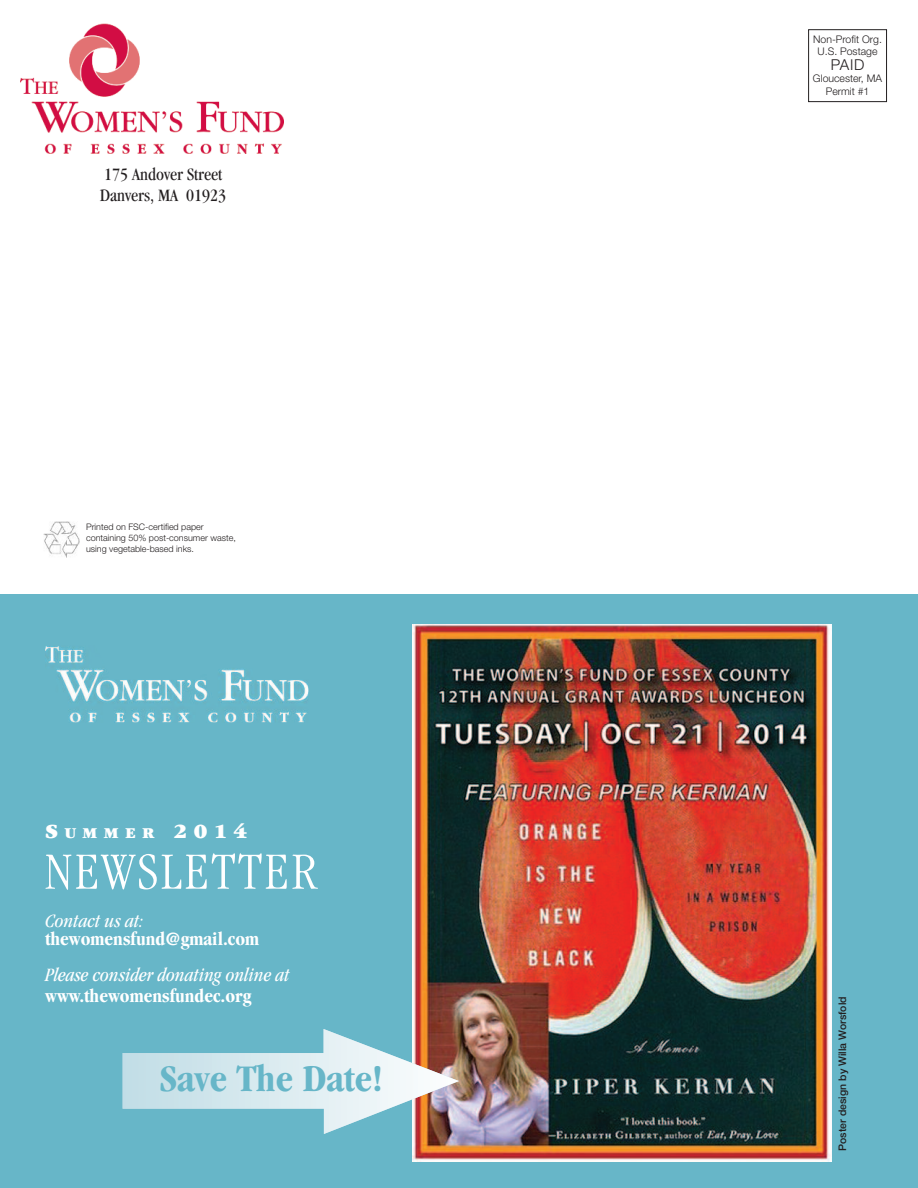
<style>
.page{position:relative;width:918px;height:1188px;background:#fff}
.page>*{position:absolute;margin:0;border:0;box-sizing:border-box;transform-origin:0 0}
.t1{font:300 condensed 54px "Garamond";letter-spacing:.05em;color:#fff}
.t2{font:700 condensed 39px "Garamond";color:#67b6c8}
.t3{font:900 21px "Garamond";color:#fff}
.t4{font:700 condensed 19.5px "Garamond";color:#fff}
.t5{font:italic condensed 19.5px "Garamond";color:#fff}
.t6{font:condensed 18px/21.6px "Garamond";color:#231f20}
.t7{font:300 15px "Helvetica Neue";color:#231f20}
.t8{font:300 10.5px/12.6px "Helvetica Neue";color:#231f20;text-align:center}
.t9{font:500 10.5px "Helvetica Neue";color:#231f20}
.t10{font:300 9px/10.8px "Helvetica Neue";color:#231f20}
.s1{font-size:15.75px}
</style>
<div class="page">
<div style="left:0;top:594px;width:918px;height:594px;background:#67b6c8"></div>
<img style="left:20px;top:24px;width:264px;height:130px">
<img style="left:43px;top:522px;width:37px;height:35px">
<img style="left:412px;top:624px;width:419px;height:538px">
<svg style="left:123px;top:1029px;width:336px;height:105px"></svg>
<div style="left:808px;top:29px;width:79px;height:73px;border:1px solid #231f20"></div>
<img style="left:45px;top:646px;width:263px;height:77px">
<h3 class="t6" style="left:100px;top:164px;width:127px">175 Andover Street<br>Danvers, MA 01923</h3>
<p class="t10" style="left:86px;top:523px;width:151px">Printed on FSC-certified paper containing 50% post-consumer waste, using vegetable-based inks.</p>
<h3 class="t3" style="left:45px;top:824px;width:204px">S<span class="s1">UMMER</span> 2014</h3>
<h1 class="t1" style="left:45px;top:851px;width:275px">NEWSLETTER</h1>
<h3 class="t5" style="left:45px;top:914px;width:100px">Contact us at:</h3>
<h3 class="t4" style="left:45px;top:932px;width:216px">thewomensfund@gmail.com</h3>
<h3 class="t5" style="left:45px;top:968px;width:246px">Please consider donating online at</h3>
<h3 class="t4" style="left:45px;top:989px;width:208px">www.thewomensfundec.org</h3>
<h2 class="t2" style="left:160px;top:1063px;width:225px">Save The Date!</h2>
<p class="t8" style="left:813px;top:34px;width:70px">Non-Profit Org.<br>U.S. Postage</p>
<h3 class="t7" style="left:831px;top:59px;width:35px">PAID</h3>
<p class="t8" style="left:813px;top:73px;width:71px">Gloucester, MA<br>Permit #1</p>
<p class="t9" style="left:839px;top:1151px;width:156px;rotate:-90deg">Poster design by Willa Worsfold</p>
</div>
